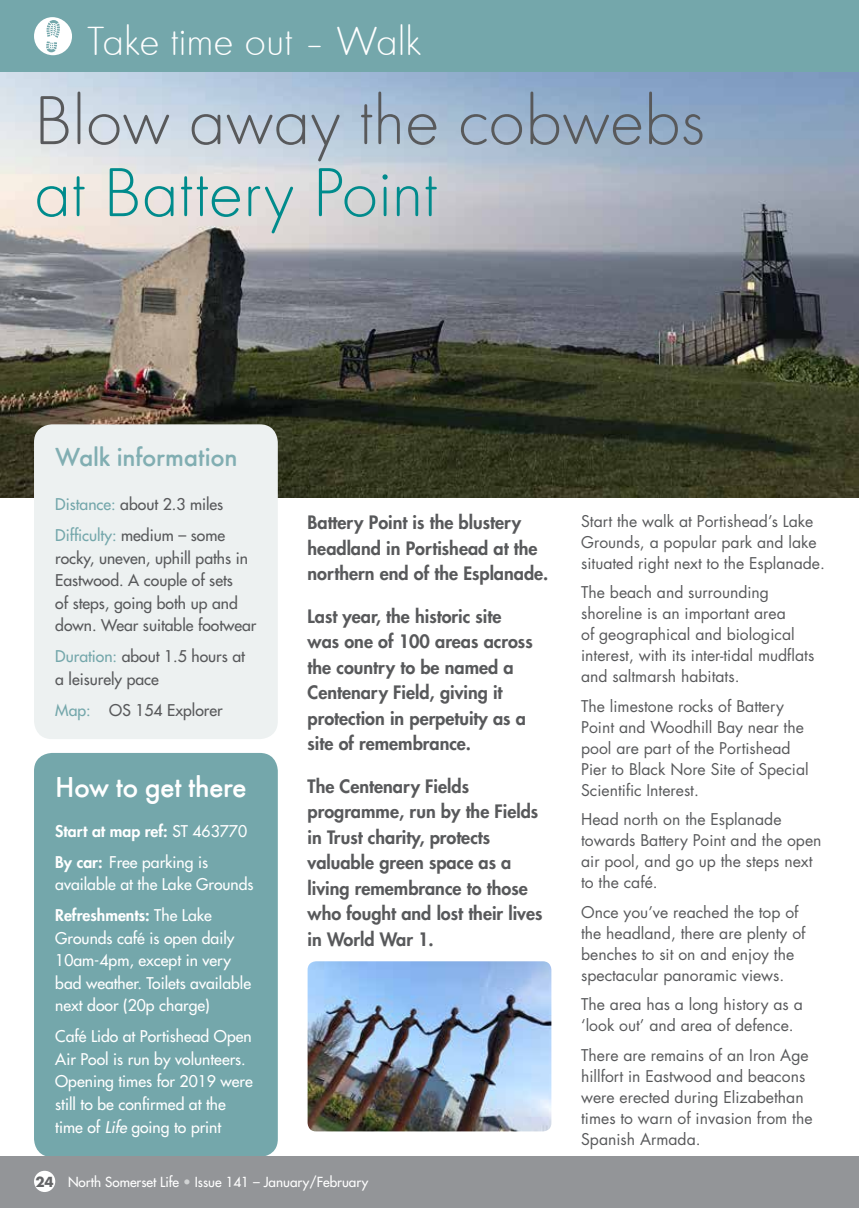
<style>
.page{position:relative;width:859px;height:1208px;background:#fff}
.page>*{position:absolute;margin:0;border:0;box-sizing:border-box;transform-origin:0 0}
.t1{font:300 72px/72px "Futura Round";color:#58595b}
.t2{font:300 42px "Futura Round";color:#fff}
.t3{font:300 36px "Futura LT";color:#fff}
.t4{font:500 30px "Futura Round";letter-spacing:-.02em;color:#fff}
.t5{font:500 27px "Futura Round";letter-spacing:-.01em;color:#81aeb2}
.t6{font:800 18px/25.5px "Futura LT";color:#58595b}
.t7{font:15.75px/21px "Futura LT";color:#58595b}
.t8{font:15.75px/22.5px "Futura LT";color:#fff}
.t9{font:15.75px/22.5px "Futura LT";color:#58595b}
.t10{font:13.5px "Futura LT";color:#fff}
.s1{color:#008b8c}
.s2{color:#74a7ab}
.s3{font-weight:800}
.s4{font-style:italic}
.s5{font-weight:700;color:#636466}
.s6{color:#d1d3d4}
</style>
<div class="page">
<div style="left:0;top:0;width:859px;height:72px;background:#74a7ab"></div>
<div style="left:34px;top:17px;width:38px;height:38px;background:#fff;border-radius:50%"></div>
<svg style="left:46px;top:20px;width:14px;height:32px"></svg>
<img style="left:0;top:72px;width:859px;height:425px">
<div style="left:34px;top:424px;width:244px;height:315px;background:#edf1f1;border-radius:18px"></div>
<div style="left:34px;top:753px;width:244px;height:404px;background:#74a7ab;border-radius:18px"></div>
<img style="left:308px;top:961px;width:243px;height:170px">
<div style="left:0;top:1157px;width:859px;height:51px;background:#939598"></div>
<div style="left:34px;top:1170px;width:21px;height:22px;background:#fff;border-radius:50%"></div>
<p class="t3" style="left:87px;top:16px;width:316px">Take time out – Walk</p>
<p class="t2" style="left:87px;top:14px;width:337px">Take time out – Walk</p>
<p class="t1" style="left:34px;top:82px;width:672px">Blow away the cobwebs <span class="s1">at Battery Point</span></p>
<p class="t5" style="left:55px;top:437px;width:184px">Walk information</p>
<p class="t9" style="left:55px;top:489px;width:171px;line-height:31px"><span class="s2">Distance:</span> about 2.3 miles<br><span class="s2">Diffculty:</span> medium – some</p>
<p class="t9" style="left:55px;top:546px;width:203px">rocky, uneven, uphill paths in<br>Eastwood. A couple of sets<br>of steps, going both up and down. Wear suitable footwear</p>
<p class="t9" style="left:55px;top:645px;width:191px"><span class="s2">Duration:</span> about 1.5 hours at a leisurely pace</p>
<p class="t9" style="left:55px;top:698px;width:169px"><span class="s2">Map:</span> OS 154 Explorer</p>
<p class="t4" style="left:55px;top:765px;width:193px">How to get there</p>
<p class="t8" style="left:55px;top:815px;width:193px;line-height:31px"><span class="s3">Start at map ref:</span> ST 463770<br><span class="s3">By car:</span> Free parking is</p>
<p class="t8" style="left:55px;top:869px;width:200px;line-height:31px">available at the Lake Grounds<br><span class="s3">Refreshments:</span> The Lake</p>
<p class="t8" style="left:55px;top:926px;width:197px">Grounds café is open daily<br>10am-4pm, except in very bad weather. Toilets available next door (20p charge)</p>
<p class="t8" style="left:55px;top:1025px;width:199px">Café Lido at Portishead Open<br>Air Pool is run by volunteers.<br>Opening times for 2019 were still to be confrmed at the time of <span class="s4">Life</span> going to print</p>
<p class="t6" style="left:308px;top:509px;width:242px">Battery Point is the blustery headland in Portishead at the northern end of the Esplanade.</p>
<p class="t6" style="left:308px;top:603px;width:227px">Last year, the historic site was one of 100 areas across the country to be named a<br>Centenary Field, giving it protection in perpetuity as a site of remembrance.</p>
<p class="t6" style="left:308px;top:773px;width:236px">The Centenary Fields programme, run by the Fields in Trust charity, protects valuable green space as a living remembrance to those who fought and lost their lives in World War 1.</p>
<p class="t10" style="left:35px;top:1173px;width:334px"><span class="s5">24</span> North Somerset Life <span class="s6">•</span> Issue 141 – January/February</p>
<p class="t7" style="left:581px;top:511px;width:245px">Start the walk at Portishead’s Lake<br>Grounds, a popular park and lake situated right next to the Esplanade.</p>
<p class="t7" style="left:581px;top:582px;width:235px">The beach and surrounding shoreline is an important area<br>of geographical and biological interest, with its inter-tidal mudfats and saltmarsh habitats.</p>
<p class="t7" style="left:581px;top:696px;width:229px">The limestone rocks of Battery<br>Point and Woodhill Bay near the pool are part of the Portishead<br>Pier to Black Nore Site of Special<br>Scientifc Interest.</p>
<p class="t7" style="left:581px;top:809px;width:242px">Head north on the Esplanade towards Battery Point and the open air pool, and go up the steps next to the café.</p>
<p class="t7" style="left:581px;top:902px;width:226px">Once you’ve reached the top of the headland, there are plenty of benches to sit on and enjoy the spectacular panoramic views.</p>
<p class="t7" style="left:581px;top:994px;width:223px">The area has a long history as a ‘look out’ and area of defence.</p>
<p class="t7" style="left:581px;top:1044px;width:233px">There are remains of an Iron Age hillfort in Eastwood and beacons were erected during Elizabethan times to warn of invasion from the<br>Spanish Armada.</p>
</div>
